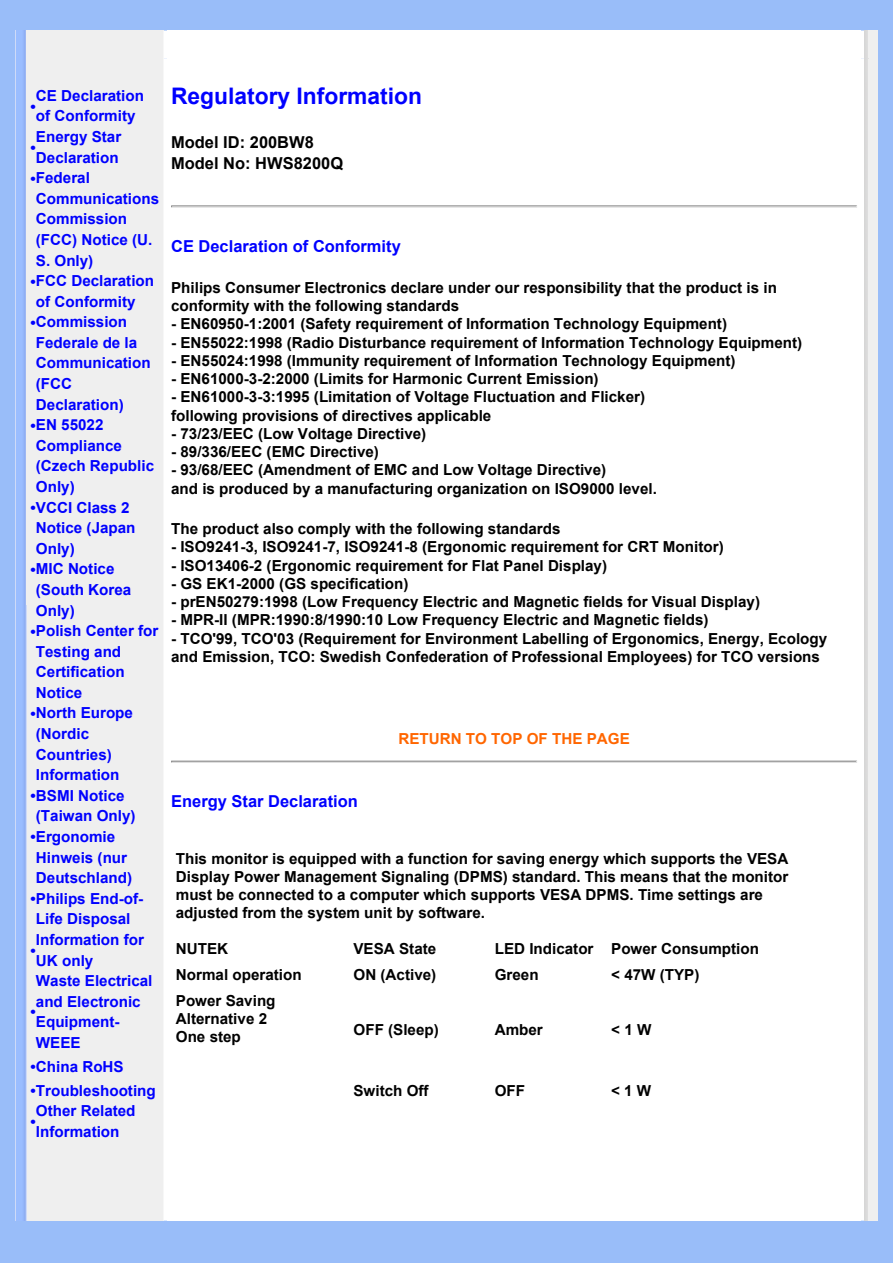
<style>
.page{position:relative;width:893px;height:1263px;background:#fff}
.page>*{position:absolute;margin:0;border:0;box-sizing:border-box;transform-origin:0 0}
.t1{font:700 22.8px "Arial";color:#00f}
.t2{font:700 16.5px "Arial";color:#00f}
.t3{font:700 16.5px/20.2px "Arial";color:#000}
.t4{font:700 15.15px/18.3px "Arial";color:#000}
.t5{font:700 15.15px/20.5px "Arial";color:#00f}
.t6{font:700 15.15px "Arial";color:#f60}
.s1{font-style:inherit}
</style>
<div class="page">
<div style="left:0;top:0;width:892px;height:1263px;background:#99bdf9"></div>
<svg style="left:24px;top:31px;width:1px;height:575px"></svg>
<div style="left:26px;top:31px;width:137px;height:28px;background:#efefef"></div>
<div style="left:163px;top:31px;width:5px;height:28px;background:#fff"></div>
<div style="left:168px;top:31px;width:692px;height:28px;background:#fff"></div>
<hr style="left:860px;top:31px;width:4px;height:28px;background:#fff">
<hr style="left:864px;top:31px;width:4px;height:28px;background:#d9d9d9">
<div style="left:868px;top:31px;width:5px;height:28px;background:#efefef"></div>
<hr style="left:873px;top:31px;width:4px;height:28px;background:#efefef">
<div style="left:26px;top:59px;width:137px;height:1162px;background:#efefef"></div>
<div style="left:163px;top:59px;width:5px;height:1162px;background:#fff"></div>
<div style="left:168px;top:59px;width:692px;height:1162px;background:#fff"></div>
<hr style="left:860px;top:59px;width:4px;height:1162px;background:#fff">
<hr style="left:864px;top:59px;width:4px;height:1162px;background:#d9d9d9">
<div style="left:868px;top:59px;width:5px;height:1162px;background:#efefef"></div>
<hr style="left:873px;top:59px;width:4px;height:1162px;background:#efefef">
<svg style="left:24px;top:606px;width:1px;height:615px"></svg>
<svg style="left:171px;top:205px;width:686px;height:3px;background:#cacaca"></svg>
<svg style="left:171px;top:761px;width:686px;height:2px"></svg>
<p class="t5" style="left:36px;top:86px;width:110px">CE Declaration of Conformity</p>
<p class="t5" style="left:31px;top:96px;width:7px">•</p>
<p class="t5" style="left:36px;top:127px;width:87px">Energy Star<br>Declaration</p>
<p class="t5" style="left:36px;top:168px;width:125px;text-indent:-5px">•Federal<br>Communications<br>Commission (FCC) Notice (U.<br>S. Only)</p>
<p class="t5" style="left:36px;top:271px;width:120px;text-indent:-5px">•FCC Declaration of Conformity</p>
<p class="t5" style="left:36px;top:312px;width:116px;text-indent:-5px">•Commission<br>Federale de la<br>Communication (FCC<br>Declaration)</p>
<p class="t5" style="left:36px;top:415px;width:120px;text-indent:-5px">•EN 55022<br>Compliance (Czech Republic<br>Only)</p>
<p class="t5" style="left:36px;top:497px;width:101px;text-indent:-5px">•VCCI Class 2<br>Notice (Japan<br>Only)</p>
<p class="t5" style="left:36px;top:559px;width:97px;text-indent:-5px">•MIC Notice (South Korea<br>Only)</p>
<p class="t5" style="left:36px;top:621px;width:124px;text-indent:-5px">•Polish Center for<br>Testing and<br>Certification<br>Notice</p>
<p class="t5" style="left:36px;top:703px;width:99px;text-indent:-5px">•North Europe (Nordic<br>Countries)<br>Information</p>
<p class="t5" style="left:36px;top:786px;width:101px;text-indent:-5px">•BSMI Notice (Taiwan Only)</p>
<p class="t5" style="left:36px;top:827px;width:98px;text-indent:-5px">•Ergonomie<br>Hinweis (nur<br>Deutschland)</p>
<p class="t5" style="left:31px;top:889px;width:114px;text-align:center">•Philips End-of-<br>Life Disposal</p>
<p class="t5" style="left:31px;top:941px;width:7px">•</p>
<p class="t5" style="left:31px;top:138px;width:7px">•</p>
<p class="t5" style="left:36px;top:930px;width:110px">Information for<br>UK only</p>
<p class="t5" style="left:36px;top:971px;width:118px">Waste Electrical and Electronic<br>Equipment-<br>WEEE</p>
<p class="t5" style="left:31px;top:1057px;width:95px">•China RoHS</p>
<p class="t5" style="left:31px;top:1075px;width:127px;line-height:31.3px">•Troubleshooting •</p>
<p class="t5" style="left:31px;top:1002px;width:7px">•</p>
<p class="t5" style="left:36px;top:1101px;width:101px">Other Related<br>Information</p>
<h1 class="t1" style="left:171px;top:81px;width:252px">Regulatory Information</h1>
<p class="t3" style="left:171px;top:133px;width:173px">Model ID: 200<span class="s1">B</span>W8<br>Model No: HW<span class="s1">S</span>8200Q</p>
<p class="t2" style="left:171px;top:235px;width:231px">CE Declaration of Conformity</p>
<p class="t4" style="left:171px;top:279px;width:607px">Philips Consumer Electronics declare under our responsibility that the product is in conformity with the following standards</p>
<p class="t4" style="left:171px;top:316px;width:557px">- EN60950-1:2001 (Safety requirement of Information Technology Equipment)</p>
<p class="t4" style="left:171px;top:334px;width:632px">- EN55022:1998 (Radio Disturbance requirement of Information Technology Equipment)</p>
<p class="t4" style="left:171px;top:352px;width:566px">- EN55024:1998 (Immunity requirement of Information Technology Equipment)</p>
<p class="t4" style="left:171px;top:370px;width:429px">- EN61000-3-2:2000 (Limits for Harmonic Current Emission)</p>
<p class="t4" style="left:171px;top:388px;width:475px">- EN61000-3-3:1995 (Limitation of Voltage Fluctuation and Flicker) following provisions of directives applicable</p>
<p class="t4" style="left:171px;top:425px;width:257px">- 73/23/EEC (Low Voltage Directive)</p>
<p class="t4" style="left:171px;top:443px;width:209px">- 89/336/EEC (EMC Directive)</p>
<p class="t4" style="left:171px;top:461px;width:487px">- 93/68/EEC (Amendment of EMC and Low Voltage Directive)<br>and is produced by a manufacturing organization on ISO9000 level.</p>
<p class="t4" style="left:171px;top:520px;width:391px">The product also comply with the following standards</p>
<p class="t4" style="left:171px;top:538px;width:554px">- ISO9241-3, ISO9241-7, ISO9241-8 (Ergonomic requirement for CRT Monitor)</p>
<p class="t4" style="left:171px;top:557px;width:437px">- ISO13406-2 (Ergonomic requirement for Flat Panel Display)</p>
<p class="t4" style="left:171px;top:575px;width:239px">- GS EK1-2000 (GS specification)</p>
<p class="t4" style="left:171px;top:593px;width:590px">- prEN50279:1998 (Low Frequency Electric and Magnetic fields for Visual Display)</p>
<p class="t4" style="left:171px;top:611px;width:539px">- MPR-II (MPR:1990:8/1990:10 Low Frequency Electric and Magnetic fields)</p>
<p class="t4" style="left:171px;top:630px;width:657px">- TCO'99, TCO'03 (Requirement for Environment Labelling of Ergonomics, Energy, Ecology and Emission, TCO: Swedish Confederation of Professional Employees) for TCO versions</p>
<p class="t2" style="left:171px;top:791px;width:188px">Energy Star Declaration</p>
<p class="t6" style="left:398px;top:729px;width:233px">RETURN TO TOP OF THE PAGE</p>
<p class="t4" style="left:176px;top:850px;width:614px">This monitor is equipped with a function for saving energy which supports the VESA Display Power Management Signaling (DPMS) standard. This means that the monitor must be connected to a computer which supports VESA DPMS. Time settings are adjusted from the system unit by software.</p>
<p class="t4" style="left:176px;top:940px;width:54px">NUTEK</p>
<p class="t4" style="left:353px;top:940px;width:84px">VESA State</p>
<p class="t4" style="left:494px;top:940px;width:266px">LED Indicator Power Consumption</p>
<p class="t4" style="left:176px;top:966px;width:127px">Normal operation</p>
<p class="t4" style="left:353px;top:966px;width:84px">ON (Active)</p>
<p class="t4" style="left:494px;top:966px;width:45px">Green</p>
<p class="t4" style="left:611px;top:966px;width:90px">&lt; 47W (TYP)</p>
<p class="t4" style="left:176px;top:992px;width:101px">Power Saving<br>Alternative 2<br>One step</p>
<p class="t4" style="left:353px;top:1021px;width:87px">OFF (Sleep)</p>
<p class="t4" style="left:494px;top:1021px;width:50px">Amber</p>
<p class="t4" style="left:611px;top:1021px;width:42px">&lt; 1 W</p>
<p class="t4" style="left:353px;top:1082px;width:77px">Switch Off</p>
<p class="t4" style="left:494px;top:1082px;width:32px">OFF</p>
<p class="t4" style="left:611px;top:1082px;width:42px">&lt; 1 W</p>
</div>
